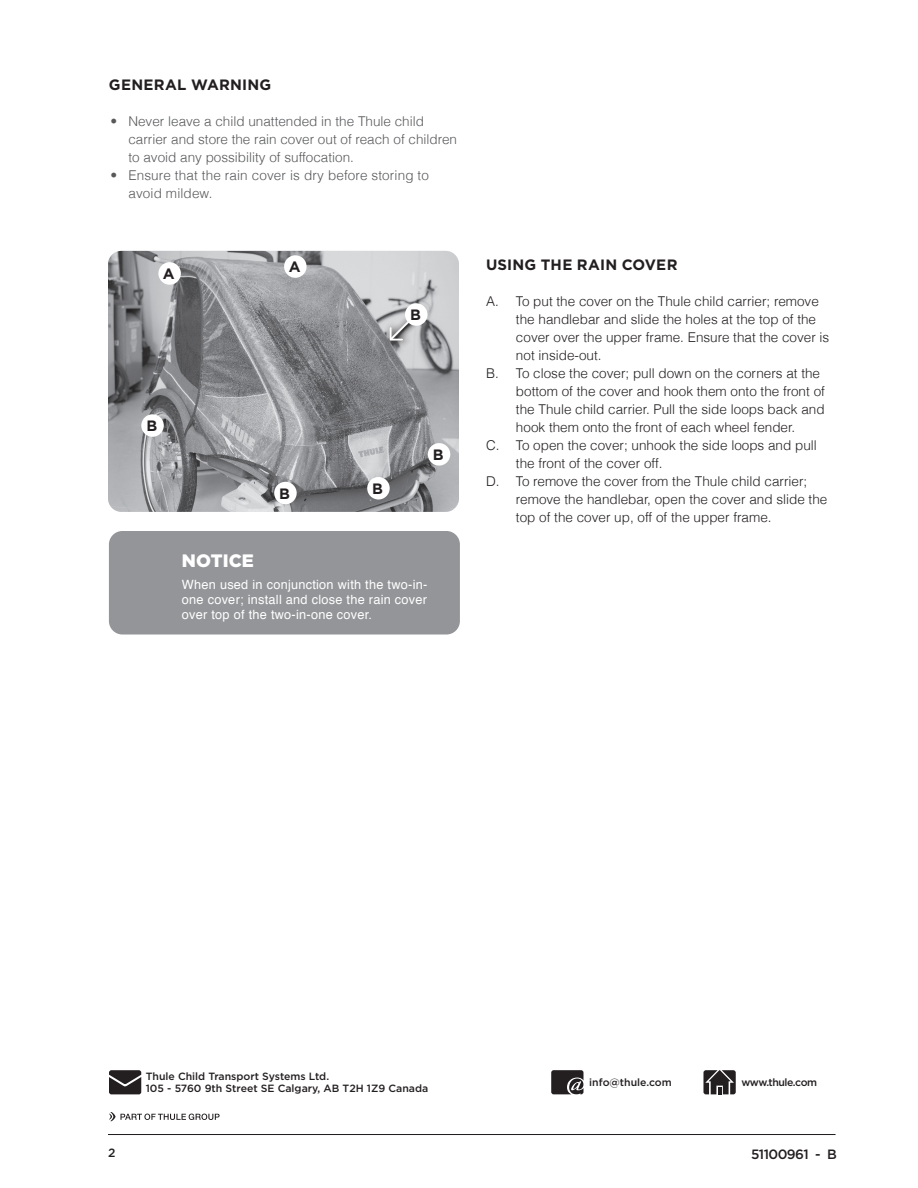
<style>
.page{position:relative;width:918px;height:1188px;background:#fff}
.page>*{position:absolute;margin:0;border:0;box-sizing:border-box;transform-origin:0 0}
.t1{font:900 18px "Gotham";letter-spacing:.005em;color:#fff}
.t2{font:700 15px "Gotham";letter-spacing:.015em;color:#231f20}
.t3{font:300 13.5px "Helvetica";color:#231f20}
.t4{font:300 13.5px/18px "Helvetica";color:#57585a}
.t5{font:500 13.5px "Thule";letter-spacing:-.04em;color:#231f20}
.t6{font:12.75px/15px "Helvetica";letter-spacing:.02em;color:#fff;text-align:justify}
.t7{font:500 12px "Thule";color:#231f20}
.t8{font:500 10.5px/12.6px "Gotham";color:#231f20}
.t9{font:500 10.5px "Thule";letter-spacing:-.04em;color:#231f20}
</style>
<div class="page">
<hr style="left:108px;top:1134px;width:728px;height:1px;background:#231f20">
<img style="left:108px;top:251px;width:351px;height:261px">
<div style="left:109px;top:531px;width:351px;height:103px;background:#939598;border-radius:13px"></div>
<div style="left:158px;top:262px;width:23px;height:23px;background:#fff;border-radius:50%"></div>
<div style="left:284px;top:255px;width:23px;height:23px;background:#fff;border-radius:50%"></div>
<div style="left:274px;top:482px;width:23px;height:22px;background:#fff;border-radius:50%"></div>
<div style="left:367px;top:477px;width:23px;height:22px;background:#fff;border-radius:50%"></div>
<div style="left:141px;top:414px;width:23px;height:23px;background:#fff;border-radius:50%"></div>
<div style="left:428px;top:443px;width:22px;height:23px;background:#fff;border-radius:50%"></div>
<svg style="left:373px;top:292px;width:65px;height:65px;background:#adaeb0"></svg>
<div style="left:405px;top:303px;width:23px;height:23px;background:#fff;border-radius:50%"></div>
<svg style="left:109px;top:1070px;width:32px;height:24px"></svg>
<svg style="left:703px;top:1070px;width:33px;height:24px"></svg>
<svg style="left:551px;top:1070px;width:32px;height:24px"></svg>
<svg style="left:109px;top:1112px;width:111px;height:9px"></svg>
<p class="t2" style="left:109px;top:76px;width:164px">GENERAL WARNING</p>
<p class="t4" style="left:128px;top:112px;width:330px;text-indent:-18px">• Never leave a child unattended in the Thule child carrier and store the rain cover out of reach of children to avoid any possibility of suffocation.</p>
<p class="t4" style="left:128px;top:166px;width:302px;text-indent:-18px">• Ensure that the rain cover is dry before storing to avoid mildew.</p>
<p class="t2" style="left:163px;top:265px;width:13px">A</p>
<p class="t2" style="left:146px;top:417px;width:12px">B</p>
<p class="t2" style="left:289px;top:258px;width:13px">A</p>
<p class="t2" style="left:410px;top:306px;width:12px">B</p>
<p class="t2" style="left:279px;top:485px;width:12px">B</p>
<p class="t2" style="left:372px;top:480px;width:12px">B</p>
<p class="t2" style="left:433px;top:446px;width:12px">B</p>
<h1 class="t1" style="left:182px;top:550px;width:74px">NOTICE</h1>
<p class="t6" style="left:182px;top:578px;width:247px">When used in conjunction with the two-in&shy;one cover; install and close the rain cover over top of the two-in-one cover.</p>
<p class="t2" style="left:486px;top:256px;width:193px">USING THE RAIN COVER</p>
<p class="t3" style="left:486px;top:293px;width:334px">A. To put the cover on the Thule child carrier; remove</p>
<p class="t3" style="left:516px;top:311px;width:302px">the handlebar and slide the holes at the top of the</p>
<p class="t3" style="left:516px;top:329px;width:315px">cover over the upper frame. Ensure that the cover is</p>
<p class="t3" style="left:516px;top:347px;width:87px">not inside-out.</p>
<p class="t3" style="left:486px;top:365px;width:336px">B. To close the cover; pull down on the corners at the</p>
<p class="t3" style="left:516px;top:383px;width:310px">bottom of the cover and hook them onto the front of</p>
<p class="t3" style="left:516px;top:401px;width:310px">the Thule child carrier. Pull the side loops back and</p>
<p class="t3" style="left:516px;top:419px;width:281px">hook them onto the front of each wheel fender.</p>
<p class="t3" style="left:486px;top:437px;width:332px">C. To open the cover; unhook the side loops and pull</p>
<p class="t3" style="left:516px;top:455px;width:148px">the front of the cover off.</p>
<p class="t3" style="left:486px;top:473px;width:323px">D. To remove the cover from the Thule child carrier;</p>
<p class="t3" style="left:516px;top:491px;width:313px">remove the handlebar, open the cover and slide the</p>
<p class="t3" style="left:516px;top:509px;width:257px">top of the cover up, off of the upper frame.</p>
<p class="t8" style="left:146px;top:1069px;width:284px">Thule Child Transport Systems Ltd.<br>105 - 5760 9th Street SE Calgary, AB T2H 1Z9 Canada</p>
<p class="t8" style="left:589px;top:1075px;width:84px">info@thule.com</p>
<p class="t9" style="left:741px;top:1076px;width:77px">www.thule.com</p>
<p class="t7" style="left:108px;top:1145px;width:9px">2</p>
<p class="t5" style="left:751px;top:1145px;width:87px">51100961 - B</p>
</div>
